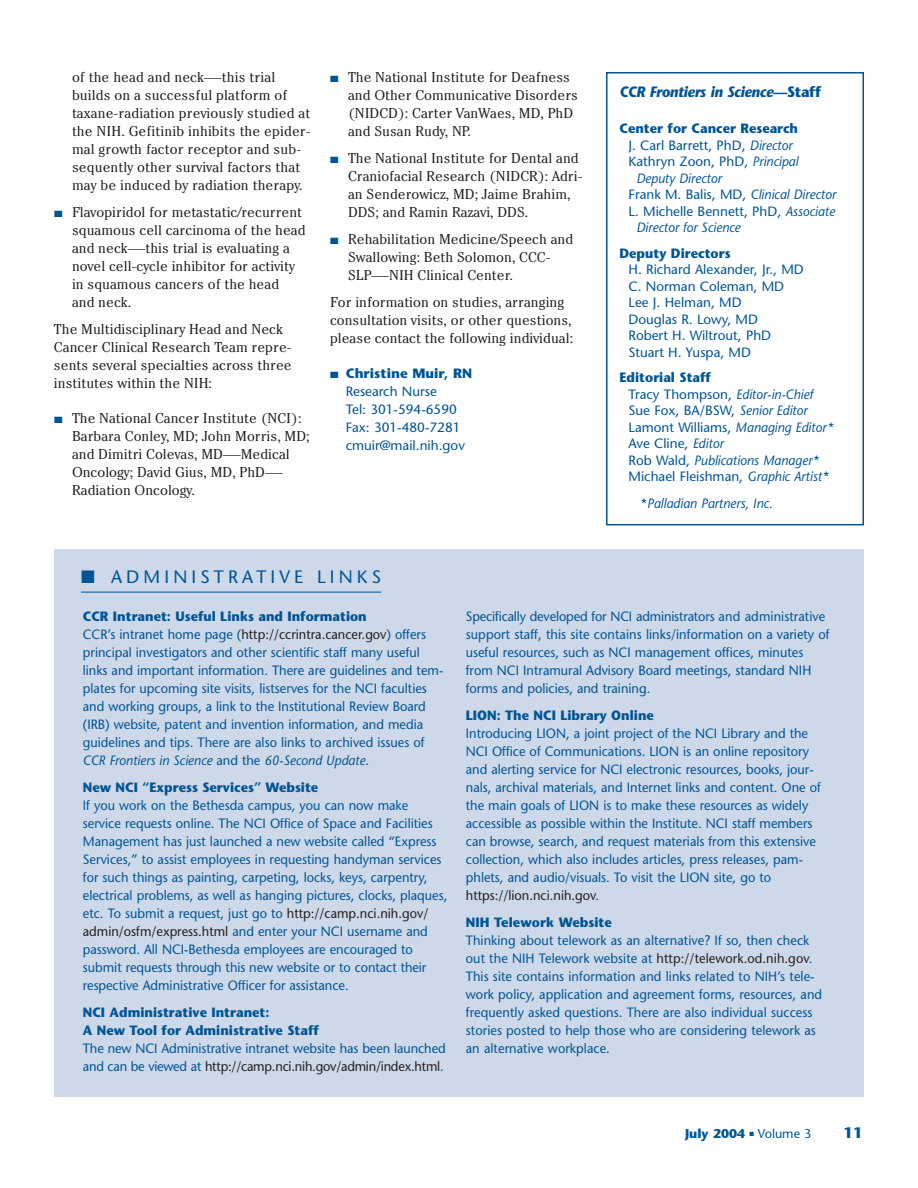
<style>
.page{position:relative;width:918px;height:1188px;background:#fff}
.page>*{position:absolute;margin:0;border:0;box-sizing:border-box;transform-origin:0 0}
.t1{font:18px "Stone Sans";letter-spacing:.23em;color:#005594}
.t2{font:italic 700 15px "Stone Sans";letter-spacing:-.02em;color:#005594;scale:.95 1}
.t3{font:700 15px "Stone Sans";color:#005594}
.t4{font:300 condensed 14.25px/18px "Cheltenham";color:#231f20;scale:1.24 1}
.t5{font:13.5px/18px "Stone Sans";color:#005594;scale:.95 1}
.t6{font:13.5px/16.5px "Stone Sans";color:#005594}
.t7{font:700 13.5px/18px "Stone Sans";color:#005594;scale:.95 1}
.t8{font:italic 13.5px "Stone Sans";color:#005594;scale:.95 1}
.t9{font:700 12.75px "Stone Sans";color:#005594}
.s1{color:#005594}
.s2{font-weight:700}
.s3{font-style:normal}
.s4{font-style:italic}
.s5{color:#231f20}
.s6{font-weight:400}
</style>
<div class="page">
<div style="left:606px;top:72px;width:258px;height:453px;border:2px solid #005594"></div>
<div style="left:54px;top:549px;width:810px;height:547px;background:#cdd8e9"></div>
<hr style="left:81px;top:592px;width:300px;height:1px;background:#005594">
<p class="t4" style="left:72px;top:69px;width:194px">of the head and neck—this trial builds on a successful platform of taxane-radiation previously studied at the NIH. Gefitinib inhibits the epider&shy;mal growth factor receptor and sub&shy;sequently other survival factors that may be induced by radiation therapy.</p>
<p class="t4" style="left:72px;top:204px;width:190px;text-indent:-18px"><span class="s1">■</span> Flavopiridol for metastatic/recurrent squamous cell carcinoma of the head and neck—this trial is evaluating a novel cell-cycle inhibitor for activity in squamous cancers of the head<br>and neck.</p>
<p class="t4" style="left:54px;top:321px;width:193px">The Multidisciplinary Head and Neck Cancer Clinical Research Team repre&shy;sents several specialties across three institutes within the NIH:</p>
<p class="t4" style="left:72px;top:411px;width:193px;text-indent:-18px"><span class="s1">■</span> The National Cancer Institute (NCI):<br>Barbara Conley, MD; John Morris, MD; and Dimitri Colevas, MD—Medical<br>Oncology; David Gius, MD, PhD—<br>Radiation Oncology.</p>
<p class="t4" style="left:348px;top:69px;width:187px;text-indent:-18px"><span class="s1">■</span> The National Institute for Deafness and Other Communicative Disorders (NIDCD): Carter VanWaes, MD, PhD and Susan Rudy, NP.</p>
<p class="t4" style="left:348px;top:150px;width:191px;text-indent:-18px"><span class="s1">■</span> The National Institute for Dental and Craniofacial Research (NIDCR): Adri&shy;an Senderowicz, MD; Jaime Brahim, DDS; and Ramin Razavi, DDS.</p>
<p class="t4" style="left:348px;top:231px;width:183px;text-indent:-18px"><span class="s1">■</span> Rehabilitation Medicine/Speech and<br>Swallowing: Beth Solomon, CCC-<br>SLP—NIH Clinical Center.</p>
<p class="t4" style="left:330px;top:294px;width:198px">For information on studies, arranging consultation visits, or other questions, please contact the following individual:</p>
<p class="t6" style="left:346px;top:366px;width:128px;line-height:18px;text-indent:-16px">■ <span class="s2">Christine Muir, RN<br></span>Research Nurse<br>Tel: 301-594-6590<br>Fax: 301-480-7281 cmuir@mail.nih.gov</p>
<p class="t2" style="left:620px;top:86px;width:214px">CCR Frontiers in Science<span class="s3">—Staff</span></p>
<p class="t7" style="left:620px;top:121px;width:190px">Center for Cancer Research</p>
<p class="t6" style="left:629px;top:138px;width:165px">J. Carl Barrett, PhD, <span class="s4">Director</span></p>
<p class="t6" style="left:629px;top:155px;width:171px">Kathryn Zoon, PhD, <span class="s4">Principal</span></p>
<p class="t8" style="left:636px;top:173px;width:91px">Deputy Director</p>
<p class="t6" style="left:629px;top:188px;width:209px">Frank M. Balis, MD, <span class="s4">Clinical Director</span></p>
<p class="t6" style="left:629px;top:204px;width:208px">L. Michelle Bennett, PhD, <span class="s4">Associate</span></p>
<p class="t8" style="left:636px;top:222px;width:111px">Director for Science</p>
<p class="t7" style="left:620px;top:245px;width:118px">Deputy Directors</p>
<p class="t6" style="left:629px;top:263px;width:177px">H. Richard Alexander, Jr., MD<br>C. Norman Coleman, MD<br>Lee J. Helman, MD<br>Douglas R. Lowy, MD<br>Robert H. Wiltrout, PhD<br>Stuart H. Yuspa, MD</p>
<p class="t6" style="left:629px;top:371px;width:207px;text-indent:-9px"><span class="s2">Editorial Staff<br></span>Tracy Thompson, <span class="s4">Editor-in-Chief<br></span>Sue Fox, BA/BSW, <span class="s4">Senior Editor<br></span>Lamont Williams, <span class="s4">Managing Editor</span> *<br>Ave Cline, <span class="s4">Editor<br></span>Rob Wald, <span class="s4">Publications Manager</span> *<br>Michael Fleishman, <span class="s4">Graphic Artist</span> *</p>
<p class="t8" style="left:641px;top:498px;width:140px"><span class="s3">*</span>Palladian Partners, Inc.</p>
<h1 class="t1" style="left:81px;top:569px;width:301px">■ ADMINISTRATIVE LINKS</h1>
<p class="t5" style="left:83px;top:609px;width:381px"><span class="s2">CCR Intranet: Useful Links and Information<br></span>CCR’s intranet home page (<span class="s5">http://ccrintra.cancer.gov</span>) offers principal investigators and other scientific staff many useful links and important information. There are guidelines and tem&shy;plates for upcoming site visits, listserves for the NCI faculties and working groups, a link to the Institutional Review Board (IRB) website, patent and invention information, and media guidelines and tips. There are also links to archived issues of <span class="s4">CCR Frontiers in Science</span> and the <span class="s4">60-Second Update</span>.</p>
<p class="t7" style="left:83px;top:780px;width:249px">New NCI “Express Services” Website</p>
<p class="t5" style="left:83px;top:798px;width:385px">If you work on the Bethesda campus, you can now make service requests online. The NCI Office of Space and Facilities Management has just launched a new website called “Express Services,” to assist employees in requesting handyman services for such things as painting, carpeting, locks, keys, carpentry, electrical problems, as well as hanging pictures, clocks, plaques, etc. To submit a request, just go to <span class="s5">http://camp.nci.nih.gov/ admin/osfm/express.html</span> and enter your NCI username and password. All NCI-Bethesda employees are encouraged to submit requests through this new website or to contact their respective Administrative Officer for assistance.</p>
<p class="t7" style="left:83px;top:1005px;width:250px">NCI Administrative Intranet:<br>A New Tool for Administrative Staff</p>
<p class="t5" style="left:83px;top:1041px;width:383px">The new NCI Administrative intranet website has been launched and can be viewed at <span class="s5">http://camp.nci.nih.gov/admin/index.html</span>.</p>
<p class="t5" style="left:466px;top:609px;width:384px">Specifically developed for NCI administrators and administrative support staff, this site contains links/information on a variety of useful resources, such as NCI management offices, minutes from NCI Intramural Advisory Board meetings, standard NIH forms and policies, and training.</p>
<p class="t7" style="left:466px;top:708px;width:199px">LION: The NCI Library Online</p>
<p class="t5" style="left:466px;top:726px;width:375px">Introducing LION, a joint project of the NCI Library and the NCI Office of Communications. LION is an online repository and alerting service for NCI electronic resources, books, jour&shy;nals, archival materials, and Internet links and content. One of the main goals of LION is to make these resources as widely accessible as possible within the Institute. NCI staff members can browse, search, and request materials from this extensive collection, which also includes articles, press releases, pam&shy;phlets, and audio/visuals. To visit the LION site, go to <span class="s5">https://lion.nci.nih.gov</span>.</p>
<p class="t7" style="left:466px;top:915px;width:155px">NIH Telework Website</p>
<p class="t5" style="left:466px;top:933px;width:377px">Thinking about telework as an alternative? If so, then check out the NIH Telework website at <span class="s5">http://telework.od.nih.gov</span>.<br>This site contains information and links related to NIH’s tele&shy;work policy, application and agreement forms, resources, and frequently asked questions. There are also individual success stories posted to help those who are considering telework as an alternative workplace.</p>
<p class="t9" style="left:685px;top:1129px;width:128px">July 2004 ■ <span class="s6">Volume 3</span></p>
<p class="t3" style="left:844px;top:1127px;width:20px">11</p>
</div>
